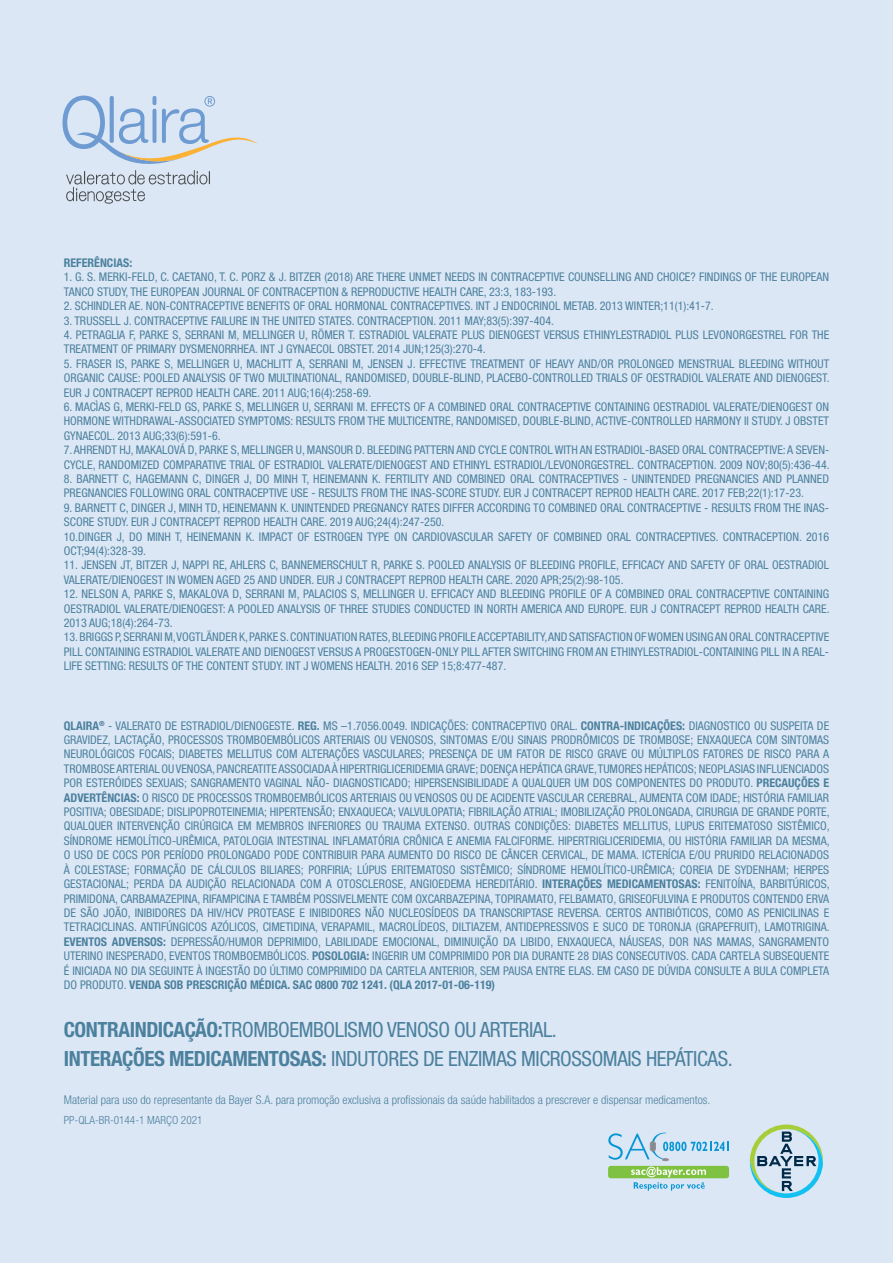
<style>
.page{position:relative;width:893px;height:1263px;background:#dce7f5}
.page>*{position:absolute;margin:0;border:0;box-sizing:border-box;transform-origin:0 0}
.texto_corrido{font:condensed 21px "Helvetica Neue LT Std";letter-spacing:-.02em;color:#4c819e}
.texto_corrido-2{font:condensed 12px/14.4px "Helvetica Neue LT Std";color:#4c819e}
.texto_corrido-3{font:300 condensed 12px "Helvetica Neue LT Std";color:#4c819e}
.texto_corrido-4{font:700 condensed 12px "Helvetica Neue LT Std";color:#4c819e}
.texto_corrido-5{font:300 condensed 11.25px "Helvetica Neue LT Std";color:#4c819e}
.s1{font-weight:700}
</style>
<div class="page">
<svg style="left:608px;top:1132px;width:121px;height:59px"></svg>
<svg style="left:750px;top:1124px;width:73px;height:74px"></svg>
<svg style="left:62px;top:96px;width:196px;height:108px"></svg>
<p class="texto_corrido-4" style="left:64px;top:255px;width:70px">REFERÊNCIAS:</p>
<p class="texto_corrido-2" style="left:64px;top:270px;width:767px">1. G. S. MERKI-FELD, C. CAETANO, T. C. PORZ &amp; J. BITZER (2018) ARE THERE UNMET NEEDS IN CONTRACEPTIVE COUNSELLING AND CHOICE? FINDINGS OF THE EUROPEAN<br>TANCO STUDY, THE EUROPEAN JOURNAL OF CONTRACEPTION &amp; REPRODUCTIVE HEALTH CARE, 23:3, 183-193.</p>
<p class="texto_corrido-2" style="left:64px;top:299px;width:651px">2. SCHINDLER AE. NON-CONTRACEPTIVE BENEFITS OF ORAL HORMONAL CONTRACEPTIVES. INT J ENDOCRINOL METAB. 2013 WINTER;11(1):41-7.</p>
<p class="texto_corrido-2" style="left:64px;top:313px;width:492px">3. TRUSSELL J. CONTRACEPTIVE FAILURE IN THE UNITED STATES. CONTRACEPTION. 2011 MAY;83(5):397-404.</p>
<p class="texto_corrido-2" style="left:64px;top:327px;width:767px">4. PETRAGLIA F, PARKE S, SERRANI M, MELLINGER U, RÖMER T. ESTRADIOL VALERATE PLUS DIENOGEST VERSUS ETHINYLESTRADIOL PLUS LEVONORGESTREL FOR THE<br>TREATMENT OF PRIMARY DYSMENORRHEA. INT J GYNAECOL OBSTET. 2014 JUN;125(3):270-4.</p>
<p class="texto_corrido-2" style="left:64px;top:356px;width:767px;text-align:justify">5. FRASER IS, PARKE S, MELLINGER U, MACHLITT A, SERRANI M, JENSEN J. EFFECTIVE TREATMENT OF HEAVY AND/OR PROLONGED MENSTRUAL BLEEDING WITHOUT ORGANIC CAUSE: POOLED ANALYSIS OF TWO MULTINATIONAL, RANDOMISED, DOUBLE-BLIND, PLACEBO-CONTROLLED TRIALS OF OESTRADIOL VALERATE AND DIENOGEST.<br>EUR J CONTRACEPT REPROD HEALTH CARE. 2011 AUG;16(4):258-69.</p>
<p class="texto_corrido-2" style="left:64px;top:399px;width:767px;text-align:justify">6. MACÌAS G, MERKI-FELD GS, PARKE S, MELLINGER U, SERRANI M. EFFECTS OF A COMBINED ORAL CONTRACEPTIVE CONTAINING OESTRADIOL VALERATE/DIENOGEST ON HORMONE WITHDRAWAL-ASSOCIATED SYMPTOMS: RESULTS FROM THE MULTICENTRE, RANDOMISED, DOUBLE-BLIND, ACTIVE-CONTROLLED HARMONY II STUDY. J OBSTET GYNAECOL. 2013 AUG;33(6):591-6.</p>
<p class="texto_corrido-2" style="left:64px;top:443px;width:767px">7. AHRENDT HJ, MAKALOVÁ D, PARKE S, MELLINGER U, MANSOUR D. BLEEDING PATTERN AND CYCLE CONTROL WITH AN ESTRADIOL-BASED ORAL CONTRACEPTIVE: A SEVEN-<br>CYCLE, RANDOMIZED COMPARATIVE TRIAL OF ESTRADIOL VALERATE/DIENOGEST AND ETHINYL ESTRADIOL/LEVONORGESTREL. CONTRACEPTION. 2009 NOV;80(5):436-44.</p>
<p class="texto_corrido-2" style="left:64px;top:471px;width:767px">8. BARNETT C, HAGEMANN C, DINGER J, DO MINH T, HEINEMANN K. FERTILITY AND COMBINED ORAL CONTRACEPTIVES - UNINTENDED PREGNANCIES AND PLANNED<br>PREGNANCIES FOLLOWING ORAL CONTRACEPTIVE USE - RESULTS FROM THE INAS-SCORE STUDY. EUR J CONTRACEPT REPROD HEALTH CARE. 2017 FEB;22(1):17-23.</p>
<p class="texto_corrido-2" style="left:64px;top:500px;width:767px">9. BARNETT C, DINGER J, MINH TD, HEINEMANN K. UNINTENDED PREGNANCY RATES DIFFER ACCORDING TO COMBINED ORAL CONTRACEPTIVE - RESULTS FROM THE INAS-<br>SCORE STUDY. EUR J CONTRACEPT REPROD HEALTH CARE. 2019 AUG;24(4):247-250.</p>
<p class="texto_corrido-2" style="left:64px;top:529px;width:767px">10.DINGER J, DO MINH T, HEINEMANN K. IMPACT OF ESTROGEN TYPE ON CARDIOVASCULAR SAFETY OF COMBINED ORAL CONTRACEPTIVES. CONTRACEPTION. 2016<br>OCT;94(4):328-39.</p>
<p class="texto_corrido-2" style="left:64px;top:558px;width:767px">11. JENSEN JT, BITZER J, NAPPI RE, AHLERS C, BANNEMERSCHULT R, PARKE S. POOLED ANALYSIS OF BLEEDING PROFILE, EFFICACY AND SAFETY OF ORAL OESTRADIOL<br>VALERATE/DIENOGEST IN WOMEN AGED 25 AND UNDER. EUR J CONTRACEPT REPROD HEALTH CARE. 2020 APR;25(2):98-105.</p>
<p class="texto_corrido-2" style="left:64px;top:587px;width:767px;text-align:justify">12. NELSON A, PARKE S, MAKALOVA D, SERRANI M, PALACIOS S, MELLINGER U. EFFICACY AND BLEEDING PROFILE OF A COMBINED ORAL CONTRACEPTIVE CONTAINING OESTRADIOL VALERATE/DIENOGEST: A POOLED ANALYSIS OF THREE STUDIES CONDUCTED IN NORTH AMERICA AND EUROPE. EUR J CONTRACEPT REPROD HEALTH CARE.<br>2013 AUG;18(4):264-73.</p>
<p class="texto_corrido-2" style="left:64px;top:630px;width:767px;text-align:justify">13. BRIGGS P, SERRANI M, VOGTLÄNDER K, PARKE S. CONTINUATION RATES, BLEEDING PROFILE ACCEPTABILITY, AND SATISFACTION OF WOMEN USING AN ORAL CONTRACEPTIVE PILL CONTAINING ESTRADIOL VALERATE AND DIENOGEST VERSUS A PROGESTOGEN-ONLY PILL AFTER SWITCHING FROM AN ETHINYLESTRADIOL-CONTAINING PILL IN A REAL-LIFE SETTING: RESULTS OF THE CONTENT STUDY. INT J WOMENS HEALTH. 2016 SEP 15;8:477-487.</p>
<p class="texto_corrido-2" style="left:64px;top:718px;width:767px;text-align:justify"><span class="s1">QLAIRA</span><sup>®</sup> - VALERATO DE ESTRADIOL/DIENOGESTE. <span class="s1">REG.</span> MS –1.7056.0049. INDICAÇÕES: CONTRACEPTIVO ORAL. <span class="s1">CONTRA-INDICAÇÕES:</span> DIAGNOSTICO OU SUSPEITA DE GRAVIDEZ, LACTAÇÃO, PROCESSOS TROMBOEMBÓLICOS ARTERIAIS OU VENOSOS, SINTOMAS E/OU SINAIS PRODRÔMICOS DE TROMBOSE; ENXAQUECA COM SINTOMAS NEUROLÓGICOS FOCAIS; DIABETES MELLITUS COM ALTERAÇÕES VASCULARES; PRESENÇA DE UM FATOR DE RISCO GRAVE OU MÚLTIPLOS FATORES DE RISCO PARA A TROMBOSE ARTERIAL OU VENOSA, PANCREATITE ASSOCIADA À HIPERTRIGLICERIDEMIA GRAVE; DOENÇA HEPÁTICA GRAVE, TUMORES HEPÁTICOS; NEOPLASIAS INFLUENCIADOS POR ESTERÓIDES SEXUAIS; SANGRAMENTO VAGINAL NÃO- DIAGNOSTICADO; HIPERSENSIBILIDADE A QUALQUER UM DOS COMPONENTES DO PRODUTO. <span class="s1">PRECAUÇÕES E ADVERTÊNCIAS:</span> O RISCO DE PROCESSOS TROMBOEMBÓLICOS ARTERIAIS OU VENOSOS OU DE ACIDENTE VASCULAR CEREBRAL, AUMENTA COM IDADE; HISTÓRIA FAMILIAR POSITIVA; OBESIDADE; DISLIPOPROTEINEMIA; HIPERTENSÃO; ENXAQUECA; VALVULOPATIA; FIBRILAÇÃO ATRIAL; IMOBILIZAÇÃO PROLONGADA, CIRURGIA DE GRANDE PORTE, QUALQUER INTERVENÇÃO CIRÚRGICA EM MEMBROS INFERIORES OU TRAUMA EXTENSO. OUTRAS CONDIÇÕES: DIABETES MELLITUS, LUPUS ERITEMATOSO SISTÊMICO, SÍNDROME HEMOLÍTICO-URÊMICA, PATOLOGIA INTESTINAL INFLAMATÓRIA CRÔNICA E ANEMIA FALCIFORME. HIPERTRIGLICERIDEMIA, OU HISTÓRIA FAMILIAR DA MESMA, O USO DE COCS POR PERÍODO PROLONGADO PODE CONTRIBUIR PARA AUMENTO DO RISCO DE CÂNCER CERVICAL, DE MAMA. ICTERÍCIA E/OU PRURIDO RELACIONADOS À COLESTASE; FORMAÇÃO DE CÁLCULOS BILIARES; PORFIRIA; LÚPUS ERITEMATOSO SISTÊMICO; SÍNDROME HEMOLÍTICO-URÊMICA; COREIA DE SYDENHAM; HERPES GESTACIONAL; PERDA DA AUDIÇÃO RELACIONADA COM A OTOSCLEROSE, ANGIOEDEMA HEREDITÁRIO. <span class="s1">INTERAÇÕES MEDICAMENTOSAS:</span> FENITOÍNA, BARBITÚRICOS, PRIMIDONA, CARBAMAZEPINA, RIFAMPICINA E TAMBÉM POSSIVELMENTE COM OXCARBAZEPINA, TOPIRAMATO, FELBAMATO, GRISEOFULVINA E PRODUTOS CONTENDO ERVA DE SÃO JOÃO, INIBIDORES DA HIV/HCV PROTEASE E INIBIDORES NÃO NUCLEOSÍDEOS DA TRANSCRIPTASE REVERSA. CERTOS ANTIBIÓTICOS, COMO AS PENICILINAS E TETRACICLINAS. ANTIFÚNGICOS AZÓLICOS, CIMETIDINA, VERAPAMIL, MACROLÍDEOS, DILTIAZEM, ANTIDEPRESSIVOS E SUCO DE TORONJA (GRAPEFRUIT), LAMOTRIGINA.<br><span class="s1">EVENTOS ADVERSOS:</span> DEPRESSÃO/HUMOR DEPRIMIDO, LABILIDADE EMOCIONAL, DIMINUIÇÃO DA LIBIDO, ENXAQUECA, NÁUSEAS, DOR NAS MAMAS, SANGRAMENTO UTERINO INESPERADO, EVENTOS TROMBOEMBÓLICOS. <span class="s1">POSOLOGIA:</span> INGERIR UM COMPRIMIDO POR DIA DURANTE 28 DIAS CONSECUTIVOS. CADA CARTELA SUBSEQUENTE É INICIADA NO DIA SEGUINTE À INGESTÃO DO ÚLTIMO COMPRIMIDO DA CARTELA ANTERIOR, SEM PAUSA ENTRE ELAS. EM CASO DE DÚVIDA CONSULTE A BULA COMPLETA DO PRODUTO. <span class="s1">VENDA SOB PRESCRIÇÃO MÉDICA. SAC 0800 702 1241. (QLA 2017-01-06-119)</span></p>
<p class="texto_corrido" style="left:64px;top:1017px;width:495px"><span class="s1">CONTRAINDICAÇÃO:</span>TROMBOEMBOLISMO VENOSO OU ARTERIAL.</p>
<p class="texto_corrido" style="left:64px;top:1047px;width:670px"><span class="s1">INTERAÇÕES MEDICAMENTOSAS:</span> INDUTORES DE ENZIMAS MICROSSOMAIS HEPÁTICAS.</p>
<p class="texto_corrido-3" style="left:64px;top:1093px;width:648px">Material para uso do representante da Bayer S.A. para promoção exclusiva a profissionais da saúde habilitados a prescrever e dispensar medicamentos.</p>
<p class="texto_corrido-5" style="left:64px;top:1113px;width:140px">PP-QLA-BR-0144-1 MARÇO 2021</p>
</div>
